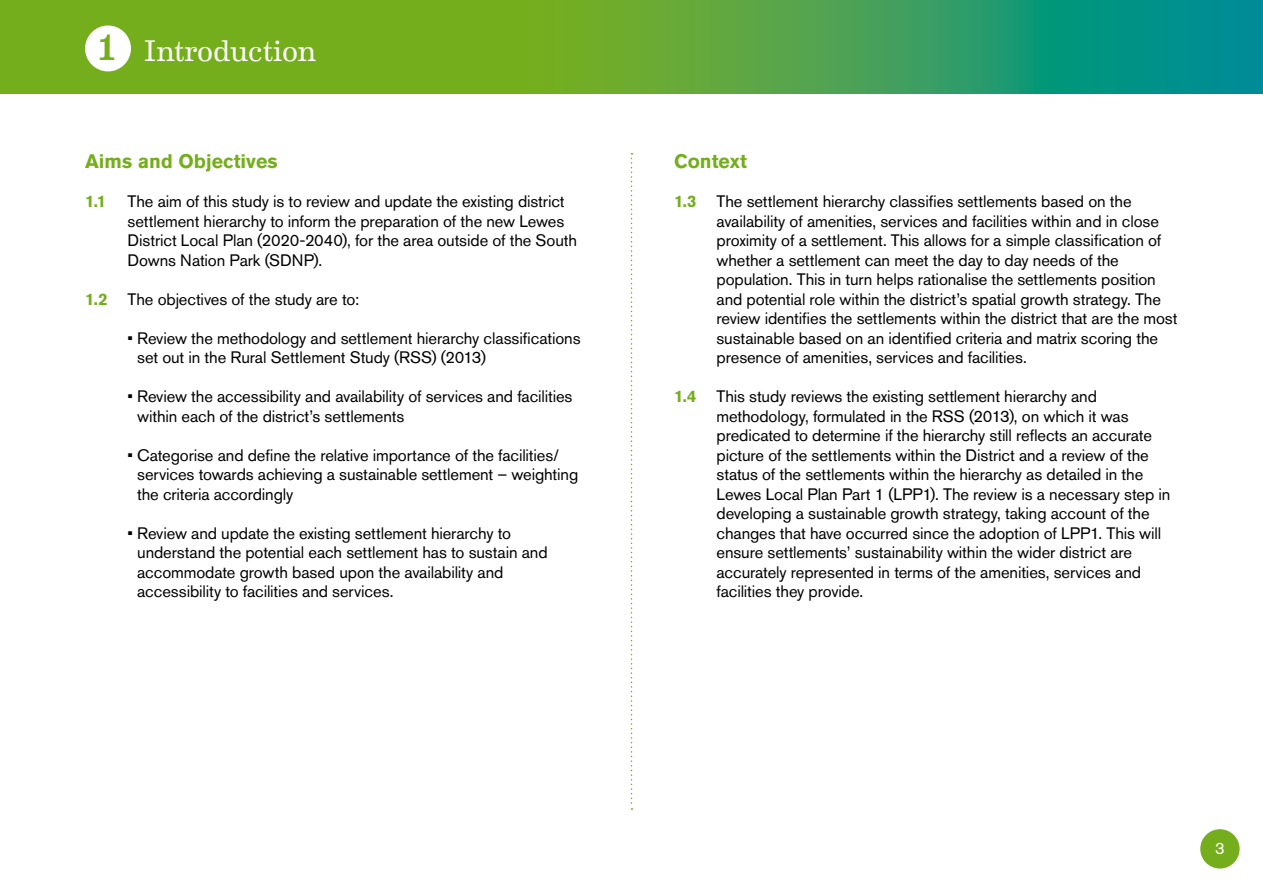
<style>
.page{position:relative;width:1263px;height:893px;background:#fff}
.page>*{position:absolute;margin:0;border:0;box-sizing:border-box;transform-origin:0 0}
.t1{font:45px "Eames Century Modern";color:#fff}
.t2{font:30px "Eames Century Modern";letter-spacing:-.005em;color:#fff}
.t3{font:700 19.5px "Akzidenz Grotesk BQ";color:#75ae1d}
.t4{font:16.5px/19.5px "Akzidenz Grotesk BQ";letter-spacing:-.005em;color:#000}
.t5{font:700 16.5px "Akzidenz Grotesk BQ";color:#75ae1d}
.t6{font:16.5px "Akzidenz Grotesk BQ";color:#fff}
.s1{font-weight:500;font-size:36px;color:#75ae1d}
.s2{font-weight:700;color:#75ae1d}
</style>
<div class="page">
<div style="left:1200px;top:829px;width:39px;height:39px;background:#75ae1d;border-radius:50%"></div>
<svg style="left:631px;top:153px;width:1px;height:657px"></svg>
<svg style="left:0;top:0;width:1263px;height:94px;background:#51a443"></svg>
<div style="left:85px;top:26px;width:46px;height:45px;background:#fff;border-radius:50%"></div>
<h2 class="t2" style="left:99px;top:28px;width:220px"><span class="s1">1</span> Introduction</h2>
<h1 class="t1" style="left:144px;top:24px;width:95px">Text</h1>
<p class="t3" style="left:85px;top:150px;width:194px">Aims and Objectives</p>
<p class="t5" style="left:85px;top:192px;width:23px">1.1</p>
<p class="t4" style="left:128px;top:191px;width:451px">The aim of this study is to review and update the existing district settlement hierarchy to inform the preparation of the new Lewes District Local Plan (2020-2040), for the area outside of the South Downs Nation Park (SDNP).</p>
<p class="t4" style="left:85px;top:289px;width:276px"><span class="s2">1.2</span> The objectives of the study are to:</p>
<p class="t4" style="left:137px;top:328px;width:445px;text-indent:-10px">• Review the methodology and settlement hierarchy classifications set out in the Rural Settlement Study (RSS) (2013)</p>
<p class="t4" style="left:137px;top:386px;width:437px;text-indent:-10px">• Review the accessibility and availability of services and facilities within each of the district’s settlements</p>
<p class="t4" style="left:137px;top:445px;width:443px;text-indent:-10px">• Categorise and define the relative importance of the facilities/ services towards achieving a sustainable settlement – weighting the criteria accordingly</p>
<p class="t4" style="left:137px;top:523px;width:412px;text-indent:-10px">• Review and update the existing settlement hierarchy to understand the potential each settlement has to sustain and accommodate growth based upon the availability and accessibility to facilities and services.</p>
<p class="t3" style="left:674px;top:150px;width:74px">Context</p>
<p class="t4" style="left:716px;top:191px;width:462px;text-indent:-43px"><span class="s2">1.3</span> The settlement hierarchy classifies settlements based on the availability of amenities, services and facilities within and in close proximity of a settlement. This allows for a simple classification of whether a settlement can meet the day to day needs of the population. This in turn helps rationalise the settlements position and potential role within the district’s spatial growth strategy. The review identifies the settlements within the district that are the most sustainable based on an identified criteria and matrix scoring the presence of amenities, services and facilities.</p>
<p class="t4" style="left:716px;top:386px;width:455px;text-indent:-43px"><span class="s2">1.4</span> This study reviews the existing settlement hierarchy and methodology, formulated in the RSS (2013), on which it was predicated to determine if the hierarchy still reflects an accurate picture of the settlements within the District and a review of the status of the settlements within the hierarchy as detailed in the Lewes Local Plan Part 1 (LPP1). The review is a necessary step in developing a sustainable growth strategy, taking account of the changes that have occurred since the adoption of LPP1. This will ensure settlements’ sustainability within the wider district are accurately represented in terms of the amenities, services and facilities they provide.</p>
<p class="t6" style="left:1215px;top:838px;width:11px">3</p>
</div>
